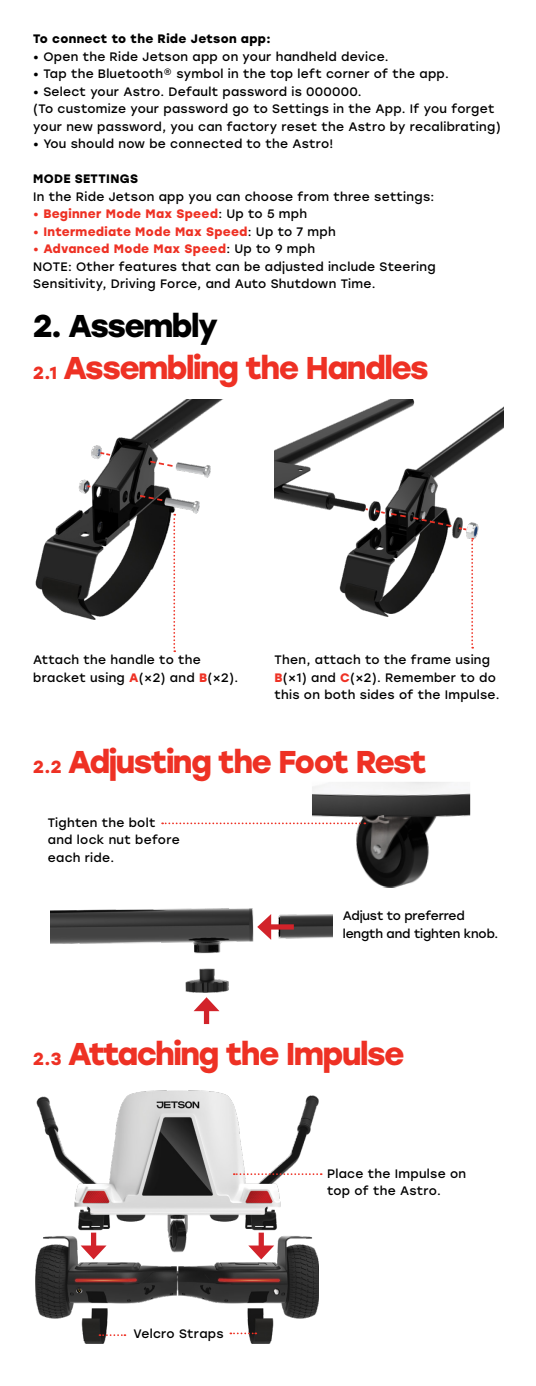
<style>
.page{position:relative;width:536px;height:1386px;background:#fff}
.page>*{position:absolute;margin:0;border:0;box-sizing:border-box;transform-origin:0 0}
.t1{font:700 31.5px "Stolzl";letter-spacing:-.05em;color:#ee3124}
.t2{font:700 31.5px "Stolzl";letter-spacing:-.05em;color:#000}
.bullets{font:12.25px/17.5px "Stolzl";letter-spacing:.025em;color:#000}
.bullets-2{font:700 12.25px "Stolzl";letter-spacing:.025em;color:#ee3124}
.bullets-3{font:700 12.25px "Stolzl";letter-spacing:.025em;color:#000}
.bullets-4{font:12.25px/17.5px "Stolzl";letter-spacing:-.01em;color:#000}
.s1{font-weight:400}
.s2{font-weight:400;color:#000}
.s3{font-size:17.5px}
.s4{font-weight:700;color:#ee3124}
</style>
<div class="page">
<img style="left:35px;top:399px;width:188px;height:221px">
<img style="left:274px;top:399px;width:229px;height:218px">
<img style="left:51px;top:908px;width:281px;height:85px">
<img style="left:35px;top:1091px;width:284px;height:253px">
<img style="left:312px;top:782px;width:158px;height:106px">
<svg style="left:148px;top:460px;width:26px;height:8px"></svg>
<svg style="left:373px;top:509px;width:95px;height:23px"></svg>
<svg style="left:138px;top:494px;width:26px;height:8px"></svg>
<svg style="left:98px;top:451px;width:14px;height:6px"></svg>
<svg style="left:173px;top:514px;width:2px;height:138px"></svg>
<svg style="left:471px;top:538px;width:2px;height:111px"></svg>
<svg style="left:162px;top:823px;width:203px;height:1px"></svg>
<div style="left:266px;top:924px;width:28px;height:6px;background:#d2232a"></div>
<svg style="left:257px;top:914px;width:14px;height:26px"></svg>
<div style="left:204px;top:1006px;width:5px;height:18px;background:#d2232a"></div>
<svg style="left:194px;top:997px;width:25px;height:14px"></svg>
<div style="left:91px;top:1233px;width:5px;height:17px;background:#d2232a"></div>
<svg style="left:81px;top:1246px;width:25px;height:13px"></svg>
<div style="left:258px;top:1233px;width:6px;height:17px;background:#d2232a"></div>
<svg style="left:248px;top:1246px;width:26px;height:13px"></svg>
<svg style="left:99px;top:1334px;width:26px;height:2px"></svg>
<svg style="left:230px;top:1333px;width:26px;height:1px"></svg>
<svg style="left:234px;top:1173px;width:87px;height:2px"></svg>
<p class="bullets-3" style="left:33px;top:30px;width:239px">To connect to the Ride Jetson app:</p>
<p class="bullets" style="left:33px;top:47px;width:357px">• Open the Ride Jetson app on your handheld device.</p>
<p class="bullets" style="left:33px;top:65px;width:417px">• Tap the Bluetooth® symbol in the top left corner of the app.</p>
<p class="bullets" style="left:33px;top:82px;width:330px">• Select your Astro. Default password is 000000.</p>
<p class="bullets" style="left:33px;top:100px;width:469px">(To customize your password go to Settings in the App. If you forget your new password, you can factory reset the Astro by recalibrating)</p>
<p class="bullets" style="left:33px;top:135px;width:301px">• You should now be connected to the Astro!</p>
<p class="bullets-3" style="left:33px;top:170px;width:106px">MODE SETTINGS</p>
<p class="bullets" style="left:33px;top:187px;width:402px">In the Ride Jetson app you can choose from three settings:</p>
<p class="bullets-2" style="left:33px;top:205px;width:275px"><span class="s1">•</span> Beginner Mode Max Speed<span class="s2">: Up to 5 mph</span></p>
<p class="bullets-2" style="left:33px;top:223px;width:304px"><span class="s1">•</span> Intermediate Mode Max Speed<span class="s2">: Up to 7 mph</span></p>
<p class="bullets-2" style="left:33px;top:240px;width:283px"><span class="s1">•</span> Advanced Mode Max Speed<span class="s2">: Up to 9 mph</span></p>
<p class="bullets" style="left:33px;top:257px;width:404px">NOTE: Other features that can be adjusted include Steering<br>Sensitivity, Driving Force, and Auto Shutdown Time.</p>
<p class="t2" style="left:33px;top:303px;width:186px">2. Assembly</p>
<p class="t1" style="left:33px;top:345px;width:397px"><span class="s3">2.1</span> Assembling the Handles</p>
<p class="bullets" style="left:33px;top:651px;width:206px">Attach the handle to the bracket using <span class="s4">A</span>(×2) and <span class="s4">B</span>(×2).</p>
<p class="bullets" style="left:274px;top:651px;width:226px">Then, attach to the frame using<br><span class="s4">B</span>(×1) and <span class="s4">C</span>(×2). Remember to do this on both sides of the Impulse.</p>
<p class="t1" style="left:33px;top:739px;width:395px"><span class="s3">2.2</span> Adjusting the Foot Rest</p>
<p class="bullets" style="left:48px;top:813px;width:133px">Tighten the bolt and lock nut before each ride.</p>
<p class="bullets-4" style="left:343px;top:906px;width:157px">Adjust to preferred length and tighten knob.</p>
<p class="t1" style="left:33px;top:1032px;width:372px"><span class="s3">2.3</span> Attaching the Impulse</p>
<p class="bullets" style="left:134px;top:1325px;width:91px">Velcro Straps</p>
<p class="bullets" style="left:327px;top:1164px;width:140px">Place the Impulse on top of the Astro.</p>
</div>
